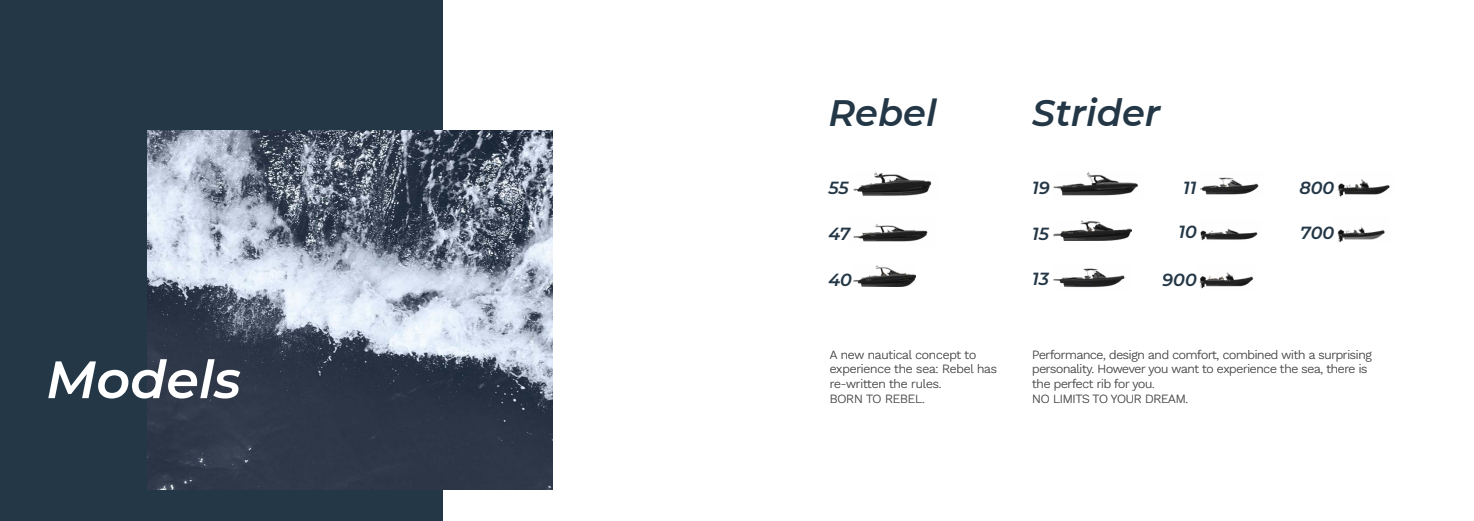
<style>
.page{position:relative;width:1474px;height:521px;background:#fff}
.page>*{position:absolute;margin:0;border:0;box-sizing:border-box;transform-origin:0 0}
.t1{font:italic 600 52.5px "Montserrat";color:#fff}
.t2{font:italic 600 36.75px "Montserrat";color:#233746}
.t3{font:italic 600 17.5px "Montserrat";color:#233746}
.t4{font:300 12.25px/14.7px "Work Sans";letter-spacing:-.02em;color:#575756}
</style>
<div class="page">
<div style="left:0;top:0;width:442px;height:521px;background:#233746"></div>
<img style="left:147px;top:130px;width:406px;height:359px">
<img style="left:1053px;top:171px;width:86px;height:25px">
<img style="left:853px;top:266px;width:62px;height:20px">
<img style="left:853px;top:224px;width:75px;height:18px">
<img style="left:853px;top:172px;width:79px;height:24px">
<img style="left:1053px;top:220px;width:78px;height:20px">
<img style="left:1053px;top:267px;width:72px;height:21px">
<img style="left:1200px;top:177px;width:59px;height:18px">
<img style="left:1200px;top:228px;width:58px;height:12px">
<img style="left:1199px;top:272px;width:54px;height:17px">
<img style="left:1337px;top:179px;width:53px;height:18px">
<img style="left:1337px;top:227px;width:48px;height:15px">
<p class="t1" style="left:46px;top:342px;width:196px">Models</p>
<p class="t2" style="left:828px;top:87px;width:110px">Rebel</p>
<p class="t2" style="left:1032px;top:87px;width:130px">Strider</p>
<p class="t3" style="left:828px;top:176px;width:22px">55</p>
<p class="t3" style="left:828px;top:222px;width:23px">47</p>
<p class="t3" style="left:828px;top:267px;width:25px">40</p>
<p class="t3" style="left:1032px;top:176px;width:19px">19</p>
<p class="t3" style="left:1183px;top:176px;width:15px">11</p>
<p class="t3" style="left:1032px;top:222px;width:18px">15</p>
<p class="t3" style="left:1178px;top:220px;width:20px">10</p>
<p class="t3" style="left:1032px;top:267px;width:18px">13</p>
<p class="t3" style="left:1162px;top:267px;width:36px">900</p>
<p class="t3" style="left:1299px;top:176px;width:36px">800</p>
<p class="t3" style="left:1299px;top:220px;width:36px">700</p>
<p class="t4" style="left:829px;top:347px;width:169px">A new nautical concept to experience the sea: Rebel has</p>
<p class="t4" style="left:829px;top:376px;width:113px">re-written the rules.</p>
<p class="t4" style="left:829px;top:391px;width:96px">BORN TO REBEL.</p>
<p class="t4" style="left:1032px;top:347px;width:341px">Performance, design and comfort, combined with a surprising personality. However you want to experience the sea, there is the perfect rib for you.</p>
<p class="t4" style="left:1032px;top:391px;width:157px">NO LIMITS TO YOUR DREAM.</p>
</div>
